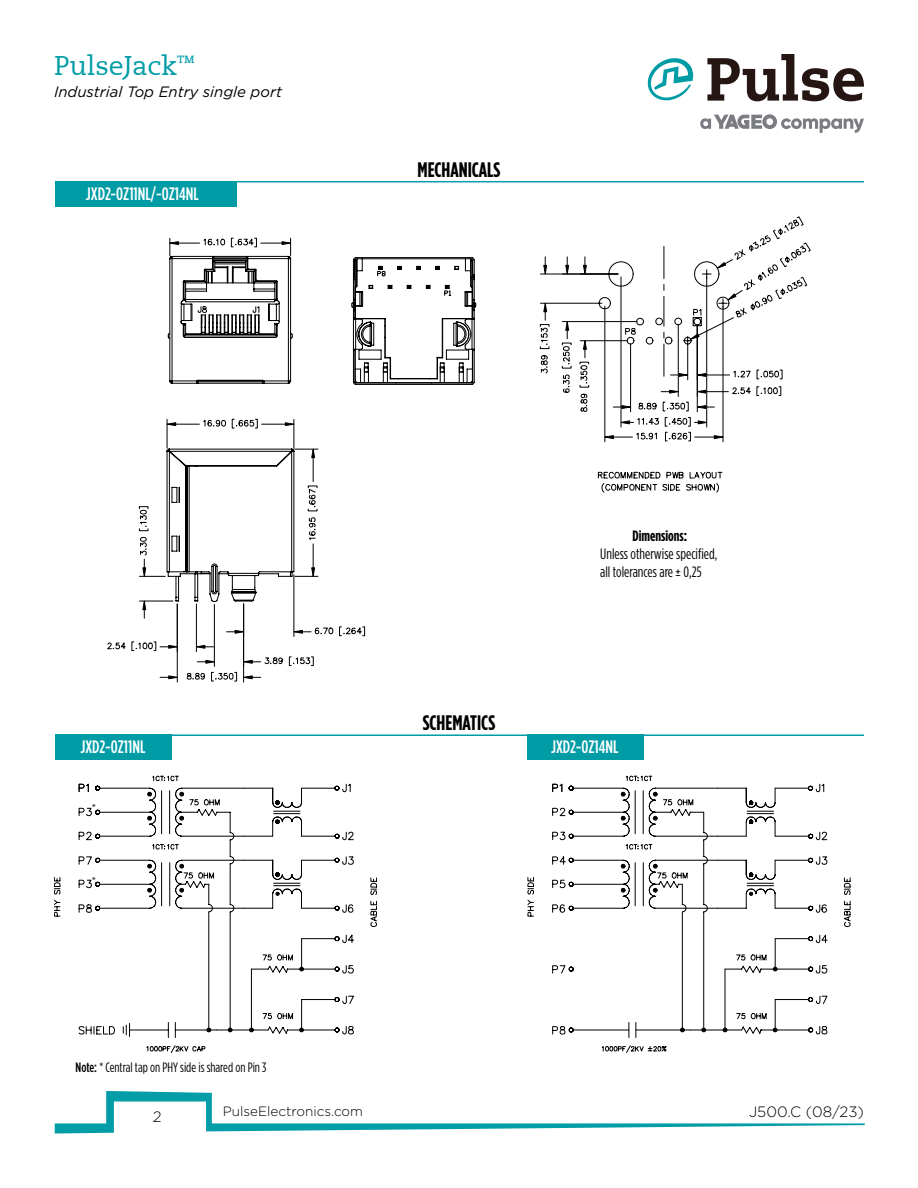
<style>
.page{position:relative;width:918px;height:1188px;background:#fff}
.page>*{position:absolute;margin:0;border:0;box-sizing:border-box;transform-origin:0 0}
.t1{font:27px "Caecilia LT";color:#009ca6}
.t2{font:700 21px "Gotham Condensed";color:#000}
.t3{font:500 18px "Gotham Condensed";color:#fff}
.t4{font:15px/18px "Gotham Condensed";color:#000}
.t5{font:italic 15px "Gotham";color:#000}
.t6{font:300 15px "Gotham";color:#000}
.t7{font:700 15px "Gotham Condensed";color:#000}
.t8{font:13.65px "Gotham Condensed";color:#000}
.t9{font:300 13.5px "Gotham";color:#000}
.t10{font:700 10.5px "Caecilia LT";color:#009ca6}
.t11{font:8.7px "Myriad Pro";color:#000}
.s1{font-weight:500}
</style>
<div class="page">
<svg style="left:55px;top:1091px;width:810px;height:43px"></svg>
<svg style="left:700px;top:114px;width:164px;height:19px"></svg>
<svg style="left:707px;top:54px;width:157px;height:47px"></svg>
<svg style="left:648px;top:58px;width:45px;height:43px"></svg>
<div style="left:55px;top:181px;width:182px;height:25px;background:#009ca6"></div>
<hr style="left:55px;top:181px;width:809px;height:1px;background:#009ca6">
<div style="left:55px;top:734px;width:116px;height:26px;background:#009ca6"></div>
<div style="left:527px;top:734px;width:116px;height:26px;background:#009ca6"></div>
<hr style="left:55px;top:734px;width:809px;height:2px;background:#009ca6">
<svg style="left:597px;top:442px;width:127px;height:51px"></svg>
<svg style="left:544px;top:217px;width:267px;height:225px"></svg>
<svg style="left:475px;top:257px;width:216px;height:182px"></svg>
<svg style="left:107px;top:238px;width:368px;height:444px"></svg>
<svg style="left:146px;top:1037px;width:60px;height:16px"></svg>
<svg style="left:54px;top:776px;width:323px;height:261px"></svg>
<svg style="left:528px;top:776px;width:322px;height:277px"></svg>
<h1 class="t1" style="left:54px;top:50px;width:125px">PulseJack</h1>
<p class="t10" style="left:177px;top:53px;width:19px">TM</p>
<p class="t5" style="left:54px;top:83px;width:230px">Industrial Top Entry single port</p>
<p class="t3" style="left:86px;top:183px;width:115px">JXD2-0Z11NL/-0Z14NL</p>
<h2 class="t2" style="left:418px;top:157px;width:84px">MECHANICALS</h2>
<h2 class="t2" style="left:423px;top:710px;width:74px">SCHEMATICS</h2>
<p class="t7" style="left:633px;top:527px;width:56px">Dimensions:</p>
<p class="t4" style="left:600px;top:545px;width:119px">Unless otherwise specified, all tolerances are ± 0,25</p>
<p class="t3" style="left:80px;top:737px;width:66px">JXD2-0Z11NL</p>
<p class="t3" style="left:551px;top:737px;width:69px">JXD2-0Z14NL</p>
<p class="t11" style="left:92px;top:802px;width:5px">*</p>
<p class="t11" style="left:92px;top:875px;width:5px">*</p>
<p class="t8" style="left:76px;top:1060px;width:192px"><span class="s1">Note:</span> * Central tap on PHY side is shared on Pin 3</p>
<p class="t6" style="left:153px;top:1107px;width:10px">2</p>
<p class="t9" style="left:223px;top:1103px;width:142px">PulseElectronics.com</p>
<p class="t6" style="left:749px;top:1103px;width:116px">J500.C (08/23)</p>
</div>
